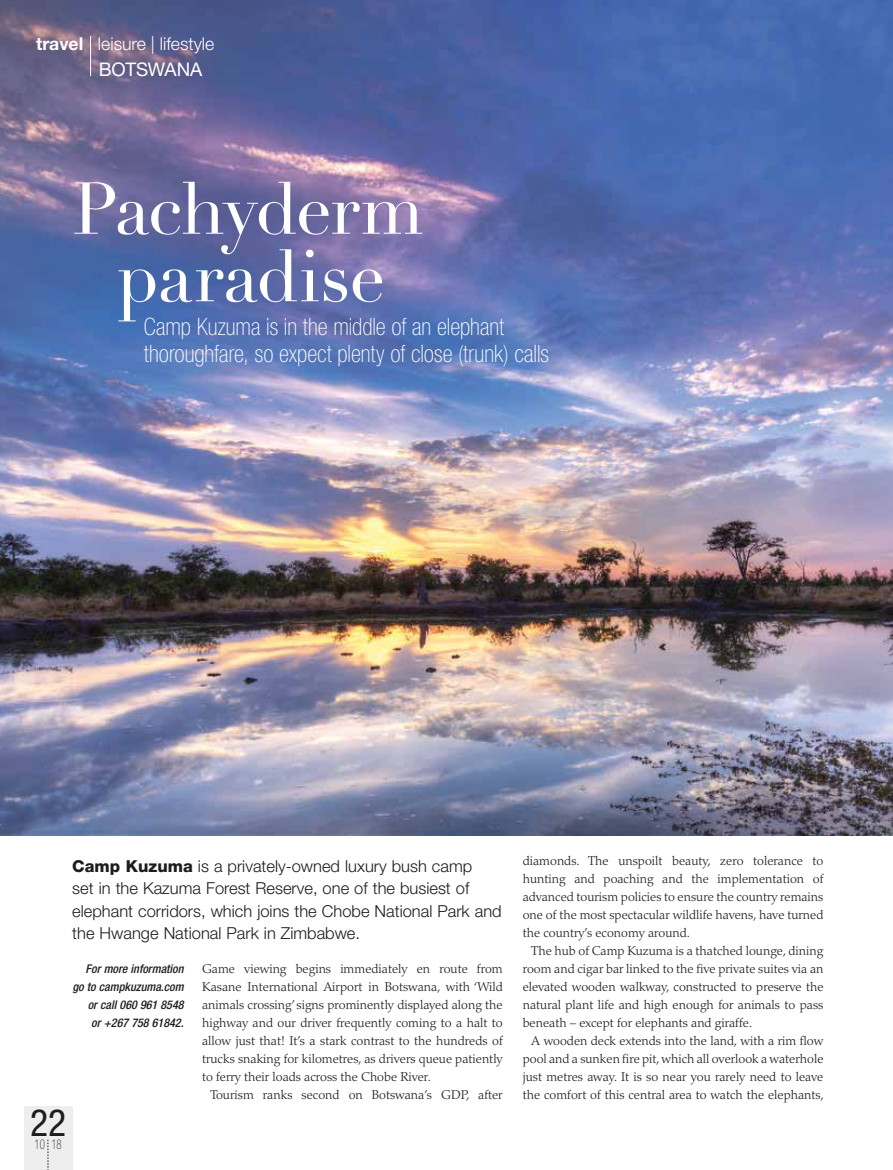
<style>
.page{position:relative;width:893px;height:1170px;background:#fff}
.page>*{position:absolute;margin:0;border:0;box-sizing:border-box;transform-origin:0 0}
.t1{font:72px/67.5px "Didot";letter-spacing:-.02em;color:#fff;text-align:center}
.t2{font:condensed 37.5px "Helvetica Neue LT Std";color:#1d1d1b}
.t3{font:100 condensed 24px/27px "Helvetica Neue LT Std";color:#fff}
.t4{font:18.75px "Helvetica Neue LT Std";letter-spacing:-.005em;color:#fff}
.t5{font:300 17.7px "Helvetica Neue LT Std";color:#fff}
.t6{font:300 16.5px/22.5px "Helvetica Neue LT Std";color:#1d1d1b}
.t7{font:100 condensed 13.5px "Helvetica Neue LT Std";color:#1d1d1b;scale:.8 1}
.t8{font:300 12.75px/18px "Palatino LT Std";color:#1d1d1b;text-align:justify}
.t9{font:italic 500 condensed 12px/18px "Helvetica Neue LT Std";color:#1d1d1b;text-align:right}
.s1{font-weight:700}
.s2{font-weight:800}
</style>
<div class="page">
<img style="left:0;top:0;width:893px;height:835px">
<div style="left:24px;top:1106px;width:48px;height:63px;background:#ededed"></div>
<svg style="left:48px;top:1139px;width:1px;height:29px"></svg>
<hr style="left:90px;top:36px;width:1px;height:40px;background:#fff">
<h3 class="t5" style="left:36px;top:33px;width:180px"><span class="s1">travel</span> leisure | lifestyle</h3>
<h3 class="t4" style="left:99px;top:58px;width:105px">BOTSWANA</h3>
<h1 class="t1" style="left:72px;top:177px;width:353px">Pachyderm paradise</h1>
<h3 class="t3" style="left:144px;top:313px;width:407px">Camp Kuzuma is in the middle of an elephant thoroughfare, so expect plenty of close (trunk) calls</h3>
<p class="t6" style="left:72px;top:854px;width:431px"><span class="s2">Camp Kuzuma</span> is a privately-owned luxury bush camp<br>set in the Kazuma Forest Reserve, one of the busiest of elephant corridors, which joins the Chobe National Park and the Hwange National Park in Zimbabwe.</p>
<p class="t8" style="left:202px;top:959px;width:302px">Game viewing begins immediately en route from Kasane International Airport in Botswana, with ‘Wild animals crossing’ signs prominently displayed along the highway and our driver frequently coming to a halt to allow just that! It’s a stark contrast to the hundreds of trucks snaking for kilometres, as drivers queue patiently to ferry their loads across the Chobe River.</p>
<p class="t8" style="left:211px;top:1085px;width:294px">Tourism ranks second on Botswana’s GDP, after</p>
<p class="t9" style="left:72px;top:959px;width:113px">For more information go to campkuzuma.com or call 060 961 8548<br>or +267 758 61842.</p>
<h2 class="t2" style="left:30px;top:1101px;width:37px">22</h2>
<p class="t7" style="left:35px;top:1136px;width:35px">10 18</p>
<p class="t8" style="left:523px;top:851px;width:302px">diamonds. The unspoilt beauty, zero tolerance to hunting and poaching and the implementation of advanced tourism policies to ensure the country remains one of the most spectacular wildlife havens, have turned the country’s economy around.</p>
<p class="t8" style="left:523px;top:941px;width:302px;text-indent:9px">The hub of Camp Kuzuma is a thatched lounge, dining room and cigar bar linked to the five private suites via an elevated wooden walkway, constructed to preserve the natural plant life and high enough for animals to pass beneath – except for elephants and giraffe.</p>
<p class="t8" style="left:523px;top:1031px;width:303px;text-indent:9px">A wooden deck extends into the land, with a rim flow pool and a sunken fire pit, which all overlook a waterhole just metres away. It is so near you rarely need to leave the comfort of this central area to watch the elephants,</p>
</div>
